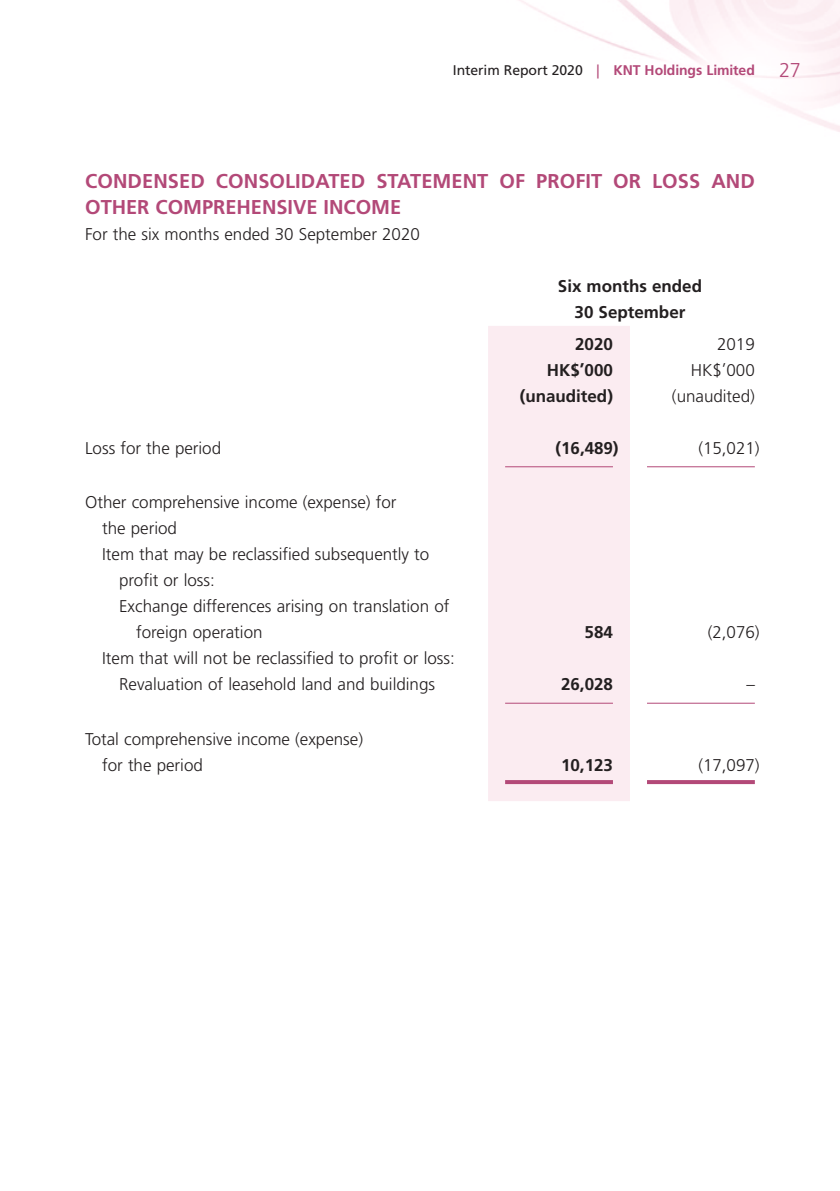
<style>
.page{position:relative;width:840px;height:1191px;background:#fff}
.page>*{position:absolute;margin:0;border:0;box-sizing:border-box;transform-origin:0 0}
.Heading_1{font:700 20px/26px "Frutiger LT Std";letter-spacing:.005em;color:#b34978}
.Body_Text{font:300 17px/26px "Frutiger LT Std";color:#231f20}
.Body_Text-2{font:700 17px "Frutiger LT Std";color:#231f20}
.t1{font:700 14px "Frutiger LT Std";letter-spacing:-.005em;color:#b34978}
.s1{font-weight:400;color:#231f20}
.s2{font-weight:400}
.s3{font-weight:300;font-size:20px}
</style>
<div class="page">
<img style="left:519px;top:0;width:320px;height:801px">
<div style="left:488px;top:326px;width:141px;height:475px;background:#fbecf1"></div>
<hr style="left:505px;top:466px;width:107px;height:1px;background:#b34978">
<hr style="left:646px;top:466px;width:108px;height:1px;background:#b34978">
<hr style="left:505px;top:702px;width:107px;height:1px;background:#b34978">
<hr style="left:646px;top:702px;width:108px;height:1px;background:#b34978">
<svg style="left:505px;top:780px;width:107px;height:4px"></svg>
<svg style="left:646px;top:780px;width:108px;height:4px"></svg>
<p class="t1" style="left:452px;top:62px;width:349px"><span class="s1">Interim Report 2020</span> <span class="s2">|</span> KNT Holdings Limited <span class="s3">27</span></p>
<p class="Heading_1" style="left:85px;top:168px;width:671px">CONDENSED CONSOLIDATED STATEMENT OF PROFIT OR LOSS AND<br>OTHER COMPREHENSIVE INCOME</p>
<p class="Body_Text" style="left:85px;top:221px;width:336px">For the six months ended 30 September 2020</p>
<p class="Body_Text-2" style="left:557px;top:276px;width:146px">Six months ended</p>
<p class="Body_Text-2" style="left:574px;top:302px;width:112px">30 September</p>
<p class="Body_Text-2" style="left:575px;top:334px;width:39px">2020</p>
<p class="Body_Text" style="left:716px;top:331px;width:39px">2019</p>
<p class="Body_Text-2" style="left:546px;top:360px;width:67px">HK$’000</p>
<p class="Body_Text" style="left:690px;top:357px;width:66px">HK$’000</p>
<p class="Body_Text-2" style="left:519px;top:386px;width:95px">(unaudited)</p>
<p class="Body_Text" style="left:671px;top:383px;width:84px">(unaudited)</p>
<p class="Body_Text" style="left:85px;top:435px;width:137px">Loss for the period</p>
<p class="Body_Text-2" style="left:555px;top:438px;width:65px">(16,489)</p>
<p class="Body_Text" style="left:698px;top:435px;width:63px">(15,021)</p>
<p class="Body_Text" style="left:102px;top:489px;width:296px;text-indent:-17px">Other comprehensive income (expense) for the period</p>
<p class="Body_Text" style="left:119px;top:541px;width:311px;text-indent:-17px">Item that may be reclassified subsequently to profit or loss:</p>
<p class="Body_Text" style="left:136px;top:593px;width:314px;text-indent:-17px">Exchange differences arising on translation of foreign operation</p>
<p class="Body_Text-2" style="left:584px;top:622px;width:30px">584</p>
<p class="Body_Text" style="left:707px;top:619px;width:53px">(2,076)</p>
<p class="Body_Text" style="left:102px;top:645px;width:354px">Item that will not be reclassified to profit or loss:</p>
<p class="Body_Text" style="left:119px;top:671px;width:317px">Revaluation of leasehold land and buildings</p>
<p class="Body_Text-2" style="left:560px;top:674px;width:53px">26,028</p>
<p class="Body_Text" style="left:746px;top:671px;width:10px">–</p>
<p class="Body_Text" style="left:102px;top:726px;width:262px;text-indent:-17px">Total comprehensive income (expense) for the period</p>
<p class="Body_Text-2" style="left:560px;top:754px;width:53px">10,123</p>
<p class="Body_Text" style="left:698px;top:752px;width:63px">(17,097)</p>
</div>
